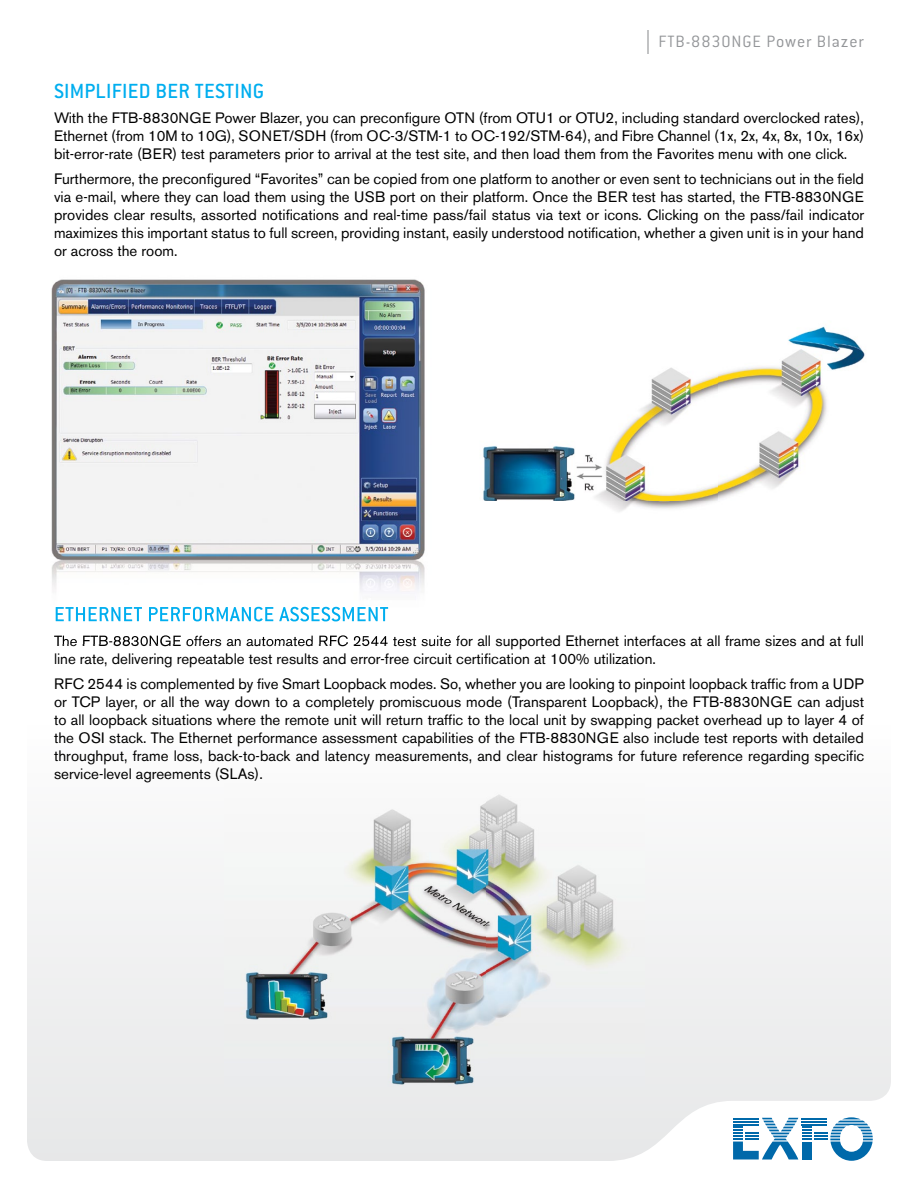
<style>
.page{position:relative;width:918px;height:1188px;background:#fff}
.page>*{position:absolute;margin:0;border:0;box-sizing:border-box;transform-origin:0 0}
.t1{font:500 22.5px "Conduit ITC";letter-spacing:.01em;color:#00aeef}
.t2{font:300 18px "Conduit ITC";letter-spacing:.05em;color:#939598}
.t3{font:15px/18px "Akzidenz Grotesk BE";color:#000;text-align:justify}
</style>
<div class="page">
<hr style="left:647px;top:30px;width:2px;height:24px;background:#939598">
<div style="left:27px;top:872px;width:864px;height:289px;background:#ededee"></div>
<svg style="left:733px;top:1117px;width:140px;height:44px"></svg>
<img style="left:224px;top:794px;width:421px;height:293px">
<img style="left:51px;top:279px;width:374px;height:343px">
<img style="left:56px;top:607px;width:332px;height:14px">
<img style="left:54px;top:635px;width:405px;height:8px">
<img style="left:483px;top:326px;width:382px;height:186px">
<p class="t2" style="left:658px;top:31px;width:207px">FTB-8830NGE Power Blazer</p>
<h1 class="t1" style="left:54px;top:78px;width:212px">SIMPLIFIED BER TESTING</h1>
<p class="t3" style="left:54px;top:109px;width:812px">With the FTB-8830NGE Power Blazer, you can preconfigure OTN (from OTU1 or OTU2, including standard overclocked rates), Ethernet (from 10M to 10G), SONET/SDH (from OC-3/STM-1 to OC-192/STM-64), and Fibre Channel (1x, 2x, 4x, 8x, 10x, 16x) bit-error-rate (BER) test parameters prior to arrival at the test site, and then load them from the Favorites menu with one click.</p>
<p class="t3" style="left:54px;top:170px;width:812px">Furthermore, the preconfigured “Favorites” can be copied from one platform to another or even sent to technicians out in the field via e-mail, where they can load them using the USB port on their platform. Once the BER test has started, the FTB-8830NGE provides clear results, assorted notifications and real-time pass/fail status via text or icons. Clicking on the pass/fail indicator maximizes this important status to full screen, providing instant, easily understood notification, whether a given unit is in your hand or across the room.</p>
<p class="t3" style="left:54px;top:632px;width:812px">The FTB-8830NGE offers an automated RFC 2544 test suite for all supported Ethernet interfaces at all frame sizes and at full line rate, delivering repeatable test results and error-free circuit certification at 100% utilization.</p>
<p class="t3" style="left:54px;top:675px;width:812px">RFC 2544 is complemented by five Smart Loopback modes. So, whether you are looking to pinpoint loopback traffic from a UDP or TCP layer, or all the way down to a completely promiscuous mode (Transparent Loopback), the FTB-8830NGE can adjust to all loopback situations where the remote unit will return traffic to the local unit by swapping packet overhead up to layer 4 of the OSI stack. The Ethernet performance assessment capabilities of the FTB-8830NGE also include test reports with detailed throughput, frame loss, back-to-back and latency measurements, and clear histograms for future reference regarding specific service-level agreements (SLAs).</p>
</div>
